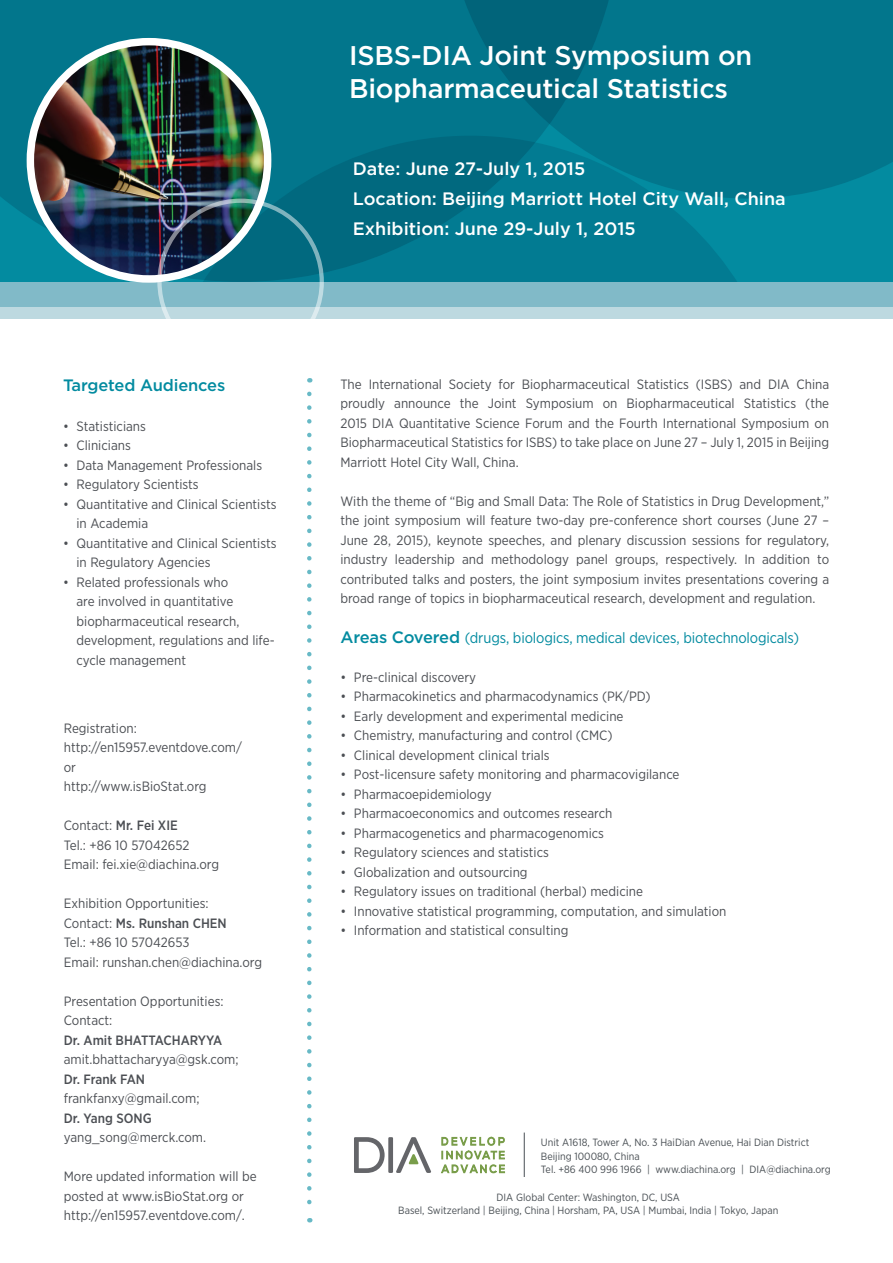
<style>
.page{position:relative;width:893px;height:1263px;background:#fff}
.page>*{position:absolute;margin:0;border:0;box-sizing:border-box;transform-origin:0 0}
.t1{font:500 27px/32.4px "Gotham";letter-spacing:-.01em;color:#fff}
.t2{font:500 18px/30px "Gotham";color:#fff}
.t3{font:500 16.5px "Gotham";letter-spacing:-.01em;color:#038ba0}
.t4{font:15px "Gotham Narrow";letter-spacing:-.01em;color:#038ba0}
.t5{font:13.5px/19.5px "Gotham Narrow";color:#4c4f54}
.t6{font:500 13.5px "Gotham Narrow";color:#4c4f54}
.t7{font:10.5px/13.5px "Gotham Narrow";color:#494f54}
.s1{font-weight:500}
.s2{font-family:"Gotham";font-weight:500;font-size:16.5px}
</style>
<div class="page">
<div style="left:0;top:0;width:893px;height:293px;background:#038ba0"></div>
<svg style="left:0;top:0;width:446px;height:282px;background:#087b90"></svg>
<svg style="left:446px;top:0;width:447px;height:199px;background:#017389"></svg>
<svg style="left:190px;top:136px;width:561px;height:146px;fill:#02778d"></svg>
<div style="left:0;top:282px;width:893px;height:25px;background:#81bac8"></div>
<div style="left:0;top:308px;width:893px;height:11px;background:#bdd9e0"></div>
<svg style="left:441px;top:1137px;width:65px;height:36px"></svg>
<svg style="left:354px;top:1137px;width:77px;height:36px"></svg>
<hr style="left:524px;top:1132px;width:1px;height:45px;background:#494f54">
<img style="left:30px;top:42px;width:238px;height:237px;border-radius:119px">
<div style="left:27px;top:38px;width:244px;height:245px;border:7px solid #fff;border-radius:50%"></div>
<div style="left:157px;top:199px;width:167px;height:166px;border:4px solid #fff;border-radius:50%"></div>
<svg style="left:307px;top:394px;width:5px;height:828px"></svg>
<p class="t3" style="left:63px;top:375px;width:164px">Targeted Audiences</p>
<p class="t5" style="left:63px;top:416px;width:84px">• Statisticians</p>
<p class="t5" style="left:63px;top:435px;width:69px">• Clinicians</p>
<p class="t5" style="left:63px;top:455px;width:201px">• Data Management Professionals</p>
<p class="t5" style="left:63px;top:474px;width:137px">• Regulatory Scientists</p>
<p class="t5" style="left:76px;top:494px;width:201px;text-indent:-14px">• Quantitative and Clinical Scientists in Academia</p>
<p class="t5" style="left:76px;top:533px;width:201px;text-indent:-14px">• Quantitative and Clinical Scientists in Regulatory Agencies</p>
<p class="t5" style="left:76px;top:572px;width:200px;text-indent:-14px">• Related professionals who<br>are involved in quantitative biopharmaceutical research, development, regulations and life&shy;cycle management</p>
<p class="t5" style="left:64px;top:718px;width:180px">Registration: http://en15957.eventdove.com/ or<br>http://www.isBioStat.org</p>
<p class="t5" style="left:64px;top:815px;width:157px">Contact: <span class="s1">Mr. Fei XIE<br></span>Tel.: +86 10 57042652<br>Email: fei.xie@diachina.org</p>
<p class="t5" style="left:64px;top:893px;width:200px">Exhibition Opportunities:<br>Contact: <span class="s1">Ms. Runshan CHEN<br></span>Tel.: +86 10 57042653<br>Email: runshan.chen@diachina.org</p>
<p class="t5" style="left:64px;top:991px;width:161px">Presentation Opportunities:<br>Contact:</p>
<p class="t6" style="left:64px;top:1031px;width:160px">Dr. Amit BHATTACHARYYA</p>
<p class="t5" style="left:64px;top:1049px;width:176px">amit.bhattacharyya@gsk.com;</p>
<p class="t6" style="left:64px;top:1070px;width:83px">Dr. Frank FAN</p>
<p class="t5" style="left:64px;top:1088px;width:137px">frankfanxy@gmail.com;</p>
<p class="t6" style="left:64px;top:1109px;width:89px">Dr. Yang SONG</p>
<p class="t5" style="left:64px;top:1127px;width:144px">yang_song@merck.com.</p>
<p class="t5" style="left:64px;top:1166px;width:194px">More updated information will be posted at www.isBioStat.org or http://en15957.eventdove.com/.</p>
<h1 class="t1" style="left:349px;top:39px;width:404px">ISBS-DIA Joint Symposium on<br>Biopharmaceutical Statistics</h1>
<h2 class="t2" style="left:353px;top:153px;width:434px">Date: June 27-July 1, 2015<br>Location: Beijing Marriott Hotel City Wall, China<br>Exhibition: June 29-July 1, 2015</h2>
<p class="t5" style="left:340px;top:374px;width:490px;text-align:justify">The International Society for Biopharmaceutical Statistics (ISBS) and DIA China proudly announce the Joint Symposium on Biopharmaceutical Statistics (the 2015 DIA Quantitative Science Forum and the Fourth International Symposium on Biopharmaceutical Statistics for ISBS) to take place on June 27 – July 1, 2015 in Beijing Marriott Hotel City Wall, China.</p>
<p class="t5" style="left:340px;top:491px;width:490px;text-align:justify">With the theme of “Big and Small Data: The Role of Statistics in Drug Development,” the joint symposium will feature two-day pre-conference short courses (June 27 – June 28, 2015), keynote speeches, and plenary discussion sessions for regulatory, industry leadership and methodology panel groups, respectively. In addition to contributed talks and posters, the joint symposium invites presentations covering a broad range of topics in biopharmaceutical research, development and regulation.</p>
<p class="t4" style="left:340px;top:628px;width:460px"><span class="s2">Areas Covered</span> (drugs, biologics, medical devices, biotechnologicals)</p>
<p class="t5" style="left:340px;top:667px;width:137px">• Pre-clinical discovery</p>
<p class="t5" style="left:340px;top:687px;width:312px">• Pharmacokinetics and pharmacodynamics (PK/PD)</p>
<p class="t5" style="left:340px;top:706px;width:285px">• Early development and experimental medicine</p>
<p class="t5" style="left:340px;top:726px;width:274px">• Chemistry, manufacturing and control (CMC)</p>
<p class="t5" style="left:340px;top:745px;width:211px">• Clinical development clinical trials</p>
<p class="t5" style="left:340px;top:765px;width:341px">• Post-licensure safety monitoring and pharmacovigilance</p>
<p class="t5" style="left:340px;top:784px;width:153px">• Pharmacoepidemiology</p>
<p class="t5" style="left:340px;top:804px;width:273px">• Pharmacoeconomics and outcomes research</p>
<p class="t5" style="left:340px;top:823px;width:265px">• Pharmacogenetics and pharmacogenomics</p>
<p class="t5" style="left:340px;top:843px;width:210px">• Regulatory sciences and statistics</p>
<p class="t5" style="left:340px;top:862px;width:189px">• Globalization and outsourcing</p>
<p class="t5" style="left:340px;top:882px;width:304px">• Regulatory issues on traditional (herbal) medicine</p>
<p class="t5" style="left:340px;top:901px;width:387px">• Innovative statistical programming, computation, and simulation</p>
<p class="t5" style="left:340px;top:921px;width:229px">• Information and statistical consulting</p>
<p class="t7" style="left:541px;top:1135px;width:291px">Unit A1618, Tower A, No. 3 HaiDian Avenue, Hai Dian District<br>Beijing 100080, China<br>Tel. +86 400 996 1966 | www.diachina.org | DIA@diachina.org</p>
<p class="t7" style="left:398px;top:1191px;width:382px;line-height:12.6px;text-align:center">DIA Global Center: Washington, DC, USA<br>Basel, Switzerland | Beijing, China | Horsham, PA, USA | Mumbai, India | Tokyo, Japan</p>
</div>
